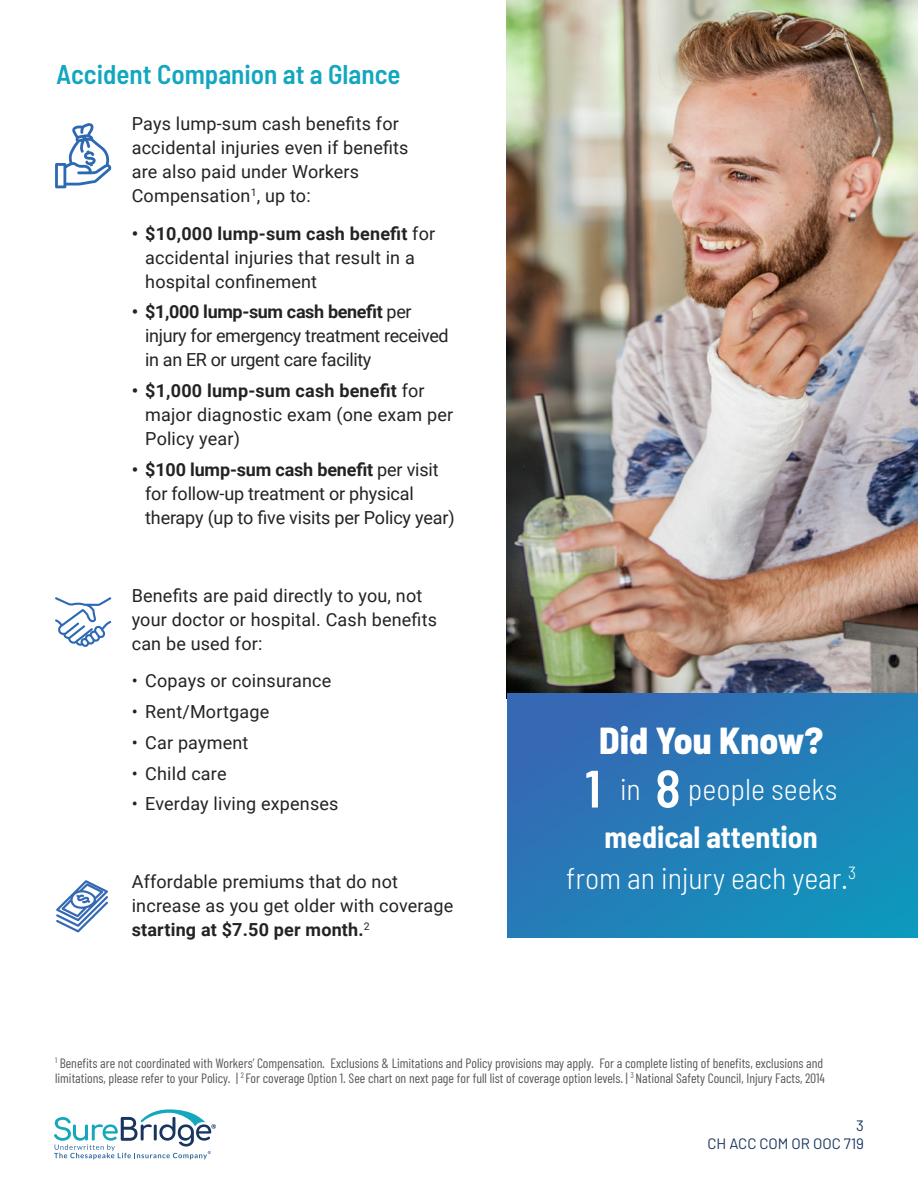
<style>
.page{position:relative;width:918px;height:1188px;background:#fff}
.page>*{position:absolute;margin:0;border:0;box-sizing:border-box;transform-origin:0 0}
.t1{font:800 semi-condensed 37.5px "Barlow";color:#fff}
.t2{font:300 semi-condensed 30px "Barlow";color:#fff}
.t3{font:700 semi-condensed 30px "Barlow";color:#fff}
.t4{font:600 semi-condensed 27px "Barlow";color:#13a7bf}
.t5{font:18px/24px "Roboto";letter-spacing:.01em;color:#222325}
.t6{font:18px/24px "Roboto";letter-spacing:-.01em;color:#222325}
.t7{font:18px/24px "Roboto";letter-spacing:-.02em;color:#222325}
.t8{font:15px/18px "Barlow";color:#17355d;text-align:right}
.t9{font:13.5px/15px "Barlow Condensed";color:#57585a}
.s1{font-weight:700}
.s2{font-weight:600;font-size:52.5px}
</style>
<div class="page">
<svg style="left:54px;top:1109px;width:162px;height:50px"></svg>
<img style="left:507px;top:0;width:411px;height:693px">
<svg style="left:56px;top:880px;width:52px;height:52px"></svg>
<div style="left:507px;top:693px;width:411px;height:244px;background:linear-gradient(to right,#316eb5,#178dba)"></div>
<svg style="left:55px;top:123px;width:57px;height:65px"></svg>
<svg style="left:55px;top:597px;width:56px;height:50px"></svg>
<p class="t4" style="left:56px;top:57px;width:346px">Accident Companion at a Glance</p>
<p class="t5" style="left:132px;top:111px;width:278px">Pays lump-sum cash benefits for accidental injuries even if benefits are also paid under Workers<br>Compensation<sup>1</sup>, up to:</p>
<p class="t5" style="left:145px;top:221px;width:291px;text-indent:-14px"><span class="s1">• $10,000 lump-sum cash benefit</span> for accidental injuries that result in a hospital confinement</p>
<p class="t7" style="left:145px;top:299px;width:305px;text-indent:-14px"><span class="s1">• $1,000 lump-sum cash benefit</span> per injury for emergency treatment received in an ER or urgent care facility</p>
<p class="t5" style="left:145px;top:378px;width:309px;text-indent:-14px"><span class="s1">• $1,000 lump-sum cash benefit</span> for major diagnostic exam (one exam per<br>Policy year)</p>
<p class="t6" style="left:145px;top:457px;width:311px;text-indent:-14px"><span class="s1">• $100 lump-sum cash benefit</span> per visit for follow-up treatment or physical therapy (up to five visits per Policy year)</p>
<p class="t5" style="left:132px;top:583px;width:307px">Benefits are paid directly to you, not your doctor or hospital. Cash benefits can be used for:</p>
<p class="t5" style="left:132px;top:668px;width:201px">• Copays or coinsurance</p>
<p class="t5" style="left:132px;top:699px;width:139px">• Rent/Mortgage</p>
<p class="t5" style="left:132px;top:730px;width:118px">• Car payment</p>
<p class="t5" style="left:132px;top:761px;width:96px">• Child care</p>
<p class="t5" style="left:132px;top:791px;width:208px">• Everday living expenses</p>
<p class="t5" style="left:132px;top:869px;width:323px">Affordable premiums that do not increase as you get older with coverage <span class="s1">starting at $7.50 per month.</span><sup>2</sup></p>
<p class="t1" style="left:599px;top:717px;width:226px">Did You Know?</p>
<p class="t2" style="left:585px;top:771px;width:254px"><span class="s2">1</span> in <span class="s2">8</span> people seeks</p>
<p class="t3" style="left:605px;top:819px;width:215px">medical attention</p>
<p class="t2" style="left:566px;top:859px;width:291px">from an injury each year.<sup>3</sup></p>
<p class="t9" style="left:55px;top:1055px;width:771px"><sup>1</sup> Benefits are not coordinated with Workers’ Compensation. Exclusions &amp; Limitations and Policy provisions may apply. For a complete listing of benefits, exclusions and limitations, please refer to your Policy. | <sup>2</sup> For coverage Option 1. See chart on next page for full list of coverage option levels. | <sup>3</sup> National Safety Council, Injury Facts, 2014</p>
<p class="t8" style="left:707px;top:1116px;width:158px">3<br>CH ACC COM OR OOC 719</p>
</div>
